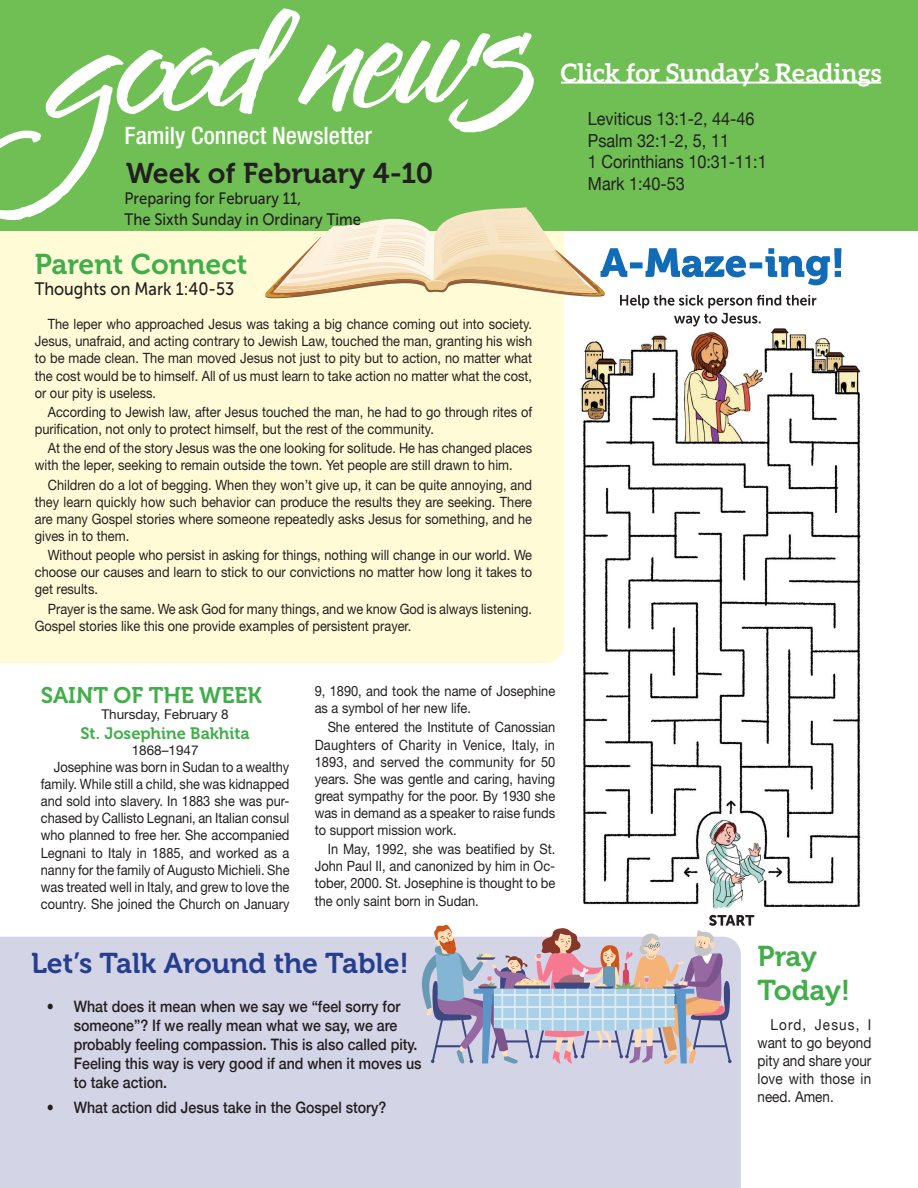
<style>
.page{position:relative;width:918px;height:1188px;background:#fff}
.page>*{position:absolute;margin:0;border:0;box-sizing:border-box;transform-origin:0 0}
.Let_s_Talk{font:28.5px "Museo 700";color:#253f8e}
.Subhead_1{font:28.5px "Museo 700";color:#40ae49}
.week_of{font:28.5px "Museo 700";color:#231f20}
.Subhead_1-2{font:700 25.5px "Aleo";color:#fff}
.t1{font:500 condensed 24px "Helvetica Neue LT Std";color:#fff}
.SAint_of_the_Week{font:22.5px "Museo 700";color:#40ae49}
.Readings{font:18px "Helvetica Neue";color:#231f20;scale:.9 1}
.Thoughts{font:18px "Museo Sans 500";color:#231f20;scale:.9 1}
.Thoughts-2{font:16.5px/21px "Museo Sans 500";color:#231f20;scale:.9 1}
.Saint_Name{font:16.5px "Museo 700";color:#40ae49}
.t2{font:500 15.75px/18.9px "Helvetica Neue";color:#231f20;scale:.9 1}
.Body_text{font:15px/18px "Helvetica Neue";color:#231f20;text-align:justify;scale:.9 1}
.Indented_Paragraph{font:14.25px/17.1px "Helvetica Neue LT Std";color:#231f20;text-align:justify;scale:.9 1}
.Elem_Date{font:13.5px "Helvetica Neue LT Std";color:#231f20}
</style>
<div class="page">
<img style="left:580px;top:328px;width:281px;height:590px">
<div style="left:0;top:327px;width:564px;height:336px;background:#fffbd6"></div>
<div style="left:0;top:937px;width:741px;height:251px;background:#d4d4e7"></div>
<div style="left:0;top:0;width:918px;height:231px;background:#6fbf54"></div>
<hr style="left:561px;top:82px;width:320px;height:2px;background:#fff">
<svg style="left:422px;top:915px;width:332px;height:149px"></svg>
<hr style="left:494px;top:1018px;width:180px;height:2px;background:#deebf2">
<hr style="left:494px;top:1006px;width:180px;height:2px;background:#deebf2">
<hr style="left:494px;top:994px;width:180px;height:1px;background:#deebf2">
<svg style="left:0;top:8px;width:841px;height:319px"></svg>
<p class="t1" style="left:125px;top:122px;width:249px">Family Connect Newsletter</p>
<p class="week_of" style="left:126px;top:157px;width:309px">Week of February 4-10</p>
<p class="Thoughts-2" style="left:125px;top:188px;width:264px">Preparing for February 11,<br>The Sixth Sunday in Ordinary Time</p>
<p class="Subhead_1" style="left:35px;top:248px;width:214px">Parent Connect</p>
<p class="Thoughts" style="left:35px;top:279px;width:223px">Thoughts on Mark 1:40-53</p>
<p class="Indented_Paragraph" style="left:35px;top:315px;width:554px;text-indent:13px">The leper who approached Jesus was taking a big chance coming out into society.<br>Jesus, unafraid, and acting contrary to Jewish Law, touched the man, granting his wish to be made clean. The man moved Jesus not just to pity but to action, no matter what the cost would be to himself. All of us must learn to take action no matter what the cost, or our pity is useless.</p>
<p class="Indented_Paragraph" style="left:35px;top:403px;width:554px;text-indent:13px">According to Jewish law, after Jesus touched the man, he had to go through rites of purification, not only to protect himself, but the rest of the community.</p>
<p class="Indented_Paragraph" style="left:35px;top:440px;width:554px;text-indent:13px">At the end of the story Jesus was the one looking for solitude. He has changed places with the leper, seeking to remain outside the town. Yet people are still drawn to him.</p>
<p class="Indented_Paragraph" style="left:35px;top:476px;width:554px;text-indent:13px">Children do a lot of begging. When they won’t give up, it can be quite annoying, and they learn quickly how such behavior can produce the results they are seeking. There are many Gospel stories where someone repeatedly asks Jesus for something, and he gives in to them.</p>
<p class="Indented_Paragraph" style="left:35px;top:546px;width:554px;text-indent:13px">Without people who persist in asking for things, nothing will change in our world. We choose our causes and learn to stick to our convictions no matter how long it takes to get results.</p>
<p class="Indented_Paragraph" style="left:35px;top:600px;width:554px;text-indent:13px">Prayer is the same. We ask God for many things, and we know God is always listening.<br>Gospel stories like this one provide examples of persistent prayer.</p>
<p class="Subhead_1-2" style="left:561px;top:58px;width:322px">Click for Sunday’s Readings</p>
<p class="Readings" style="left:588px;top:106px;width:187px">Leviticus 13:1-2, 44-46</p>
<p class="Readings" style="left:588px;top:127px;width:158px">Psalm 32:1-2, 5, 11</p>
<p class="Readings" style="left:588px;top:149px;width:200px">1 Corinthians 10:31-11:1</p>
<p class="Readings" style="left:588px;top:171px;width:109px">Mark 1:40-53</p>
<p class="SAint_of_the_Week" style="left:41px;top:682px;width:223px">SAINT OF THE WEEK</p>
<p class="Elem_Date" style="left:102px;top:706px;width:129px">Thursday, February 8</p>
<p class="Saint_Name" style="left:81px;top:724px;width:171px">St. Josephine Bakhita</p>
<p class="Elem_Date" style="left:132px;top:742px;width:68px">1868–1947</p>
<p class="Indented_Paragraph" style="left:41px;top:758px;width:278px;text-indent:13px">Josephine was born in Sudan to a wealthy family. While still a child, she was kidnapped and sold into slavery. In 1883 she was pur&shy;chased by Callisto Legnani, an Italian consul who planned to free her. She accompanied Legnani to Italy in 1885, and worked as a nanny for the family of Augusto Michieli. She was treated well in Italy, and grew to love the country. She joined the Church on January</p>
<p class="Indented_Paragraph" style="left:315px;top:682px;width:269px">9, 1890, and took the name of Josephine as a symbol of her new life.</p>
<p class="Indented_Paragraph" style="left:315px;top:719px;width:269px;text-indent:13px">She entered the Institute of Canossian Daughters of Charity in Venice, Italy, in 1893, and served the community for 50 years. She was gentle and caring, having great sympathy for the poor. By 1930 she was in demand as a speaker to raise funds to support mission work.</p>
<p class="Indented_Paragraph" style="left:315px;top:840px;width:269px;text-indent:13px">In May, 1992, she was beatified by St.<br>John Paul II, and canonized by him in Oc&shy;tober, 2000. St. Josephine is thought to be the only saint born in Sudan.</p>
<p class="Let_s_Talk" style="left:31px;top:947px;width:379px">Let’s Talk Around the Table!</p>
<p class="t2" style="left:74px;top:996px;width:388px;text-indent:-27px">• What does it mean when we say we “feel sorry for someone”? If we really mean what we say, we are probably feeling compassion. This is also called pity.<br>Feeling this way is very good if and when it moves us to take action.</p>
<p class="t2" style="left:47px;top:1097px;width:379px">• What action did Jesus take in the Gospel story?</p>
<p class="Subhead_1" style="left:758px;top:941px;width:61px">Pray</p>
<p class="Subhead_1" style="left:758px;top:975px;width:94px">Today!</p>
<p class="Body_text" style="left:758px;top:1016px;width:128px;text-indent:13px">Lord, Jesus, I want to go beyond pity and share your love with those in need. Amen.</p>
</div>
